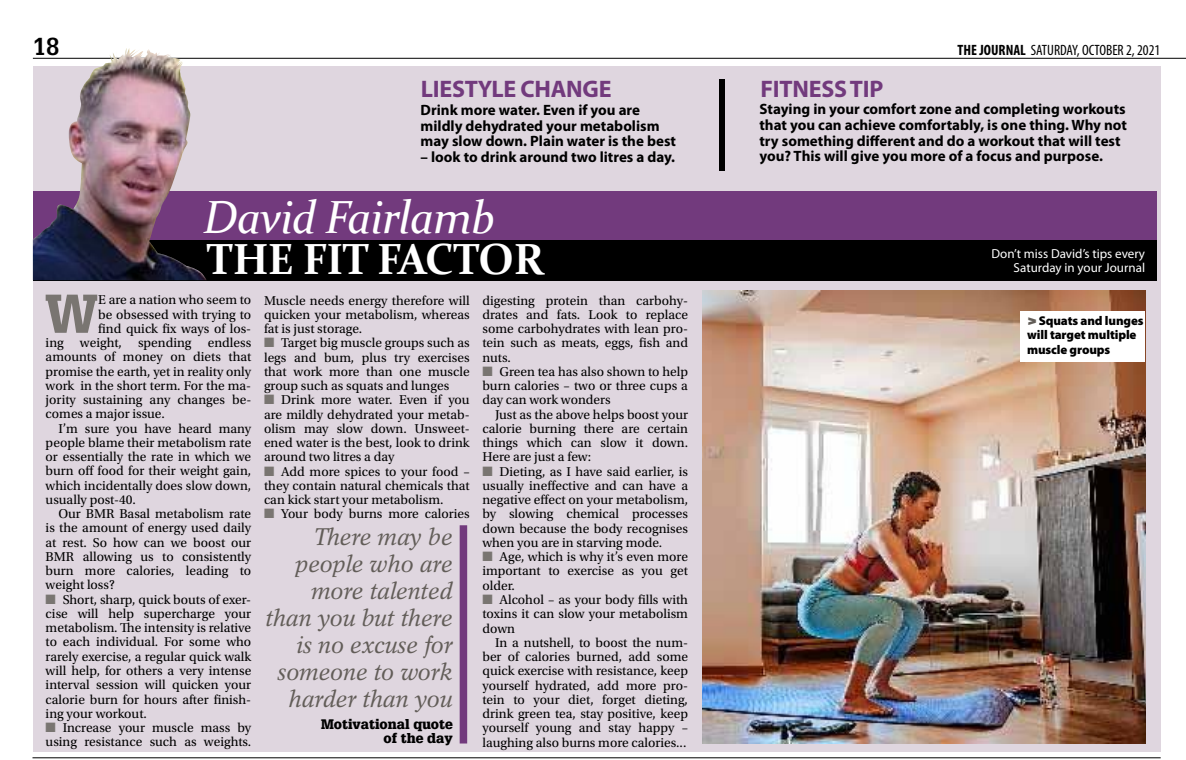
<style>
.page{position:relative;width:1186px;height:760px;background:#fff}
.page>*{position:absolute;margin:0;border:0;box-sizing:border-box;transform-origin:0 0}
.t1{font:900 53.25px "Glypha LT Std";color:#797571}
.t2{font:italic 46.5px "Constantia";letter-spacing:-.02em;color:#fff}
.t3{font:700 43.5px "Constantia";letter-spacing:-.02em;color:#fff}
.t4{font:italic 24px/26.8px "Rotation LT Std";letter-spacing:-.02em;color:#625d58;text-align:right}
.t5{font:700 24px "Myriad Pro";letter-spacing:-.01em;color:#723a7d}
.t6{font:700 15px/15.8px "Myriad Pro";color:#000}
.t7{font:condensed 15px "Myriad Pro";color:#000}
.t8{font:13.5px/14.2px "Utopia Std";color:#000;text-align:justify}
.t9{font:900 13.5px/14.2px "Glypha LT Std";color:#000;text-align:right}
.t10{font:13.05px/14.2px "Myriad Pro";color:#fff;text-align:right}
.t11{font:900 12.75px/14.2px "Myriad Pro";letter-spacing:-.01em;color:#000}
.s1{color:#797571}
.s2{font-weight:700}
.s3{font-family:"Futura Std";font-weight:800;color:#625d58}
</style>
<div class="page">
<hr style="left:33px;top:58px;width:1152px;height:1px;background:#000">
<div style="left:33px;top:67px;width:1127px;height:685px;background:#dfd6df"></div>
<div style="left:33px;top:192px;width:1124px;height:48px;background:#723a7d"></div>
<div style="left:33px;top:240px;width:1124px;height:41px;background:#000"></div>
<div style="left:719px;top:79px;width:5px;height:92px;background:#000"></div>
<img style="left:702px;top:290px;width:442px;height:453px">
<img style="left:33px;top:48px;width:173px;height:232px">
<div style="left:459px;top:525px;width:8px;height:218px;background:#723a7d"></div>
<div style="left:1020px;top:311px;width:124px;height:50px;background:#fff"></div>
<hr style="left:32px;top:757px;width:1128px;height:1px;background:#000">
<h3 class="t5" style="left:421px;top:74px;width:192px">LIESTYLE CHANGE</h3>
<p class="t6" style="left:420px;top:101px;width:257px">Drink more water. Even if you are mildly dehydrated your metabolism may slow down. Plain water is the best</p>
<p class="t6" style="left:420px;top:149px;width:256px">– look to drink around two litres a day.</p>
<h2 class="t2" style="left:203px;top:185px;width:293px">David Fairlamb</h2>
<h3 class="t3" style="left:206px;top:229px;width:339px">THE FIT FACTOR</h3>
<h1 class="t1" style="left:45px;top:282px;width:55px">W</h1>
<p class="t8" style="left:98px;top:293px;width:154px">e are a nation who seem to</p>
<p class="t8" style="left:98px;top:307px;width:155px">be obsessed with trying to</p>
<p class="t8" style="left:98px;top:322px;width:155px">find quick fix ways of los-</p>
<p class="t8" style="left:46px;top:336px;width:207px">ing weight, spending endless</p>
<p class="t8" style="left:46px;top:350px;width:207px">amounts of money on diets that</p>
<p class="t8" style="left:46px;top:364px;width:207px">promise the earth, yet in reality only</p>
<p class="t8" style="left:46px;top:379px;width:207px">work in the short term. For the ma-</p>
<p class="t8" style="left:46px;top:393px;width:207px">jority sustaining any changes be-</p>
<p class="t8" style="left:46px;top:407px;width:121px">comes a major issue.</p>
<p class="t8" style="left:58px;top:421px;width:194px">I’m sure you have heard many</p>
<p class="t8" style="left:46px;top:436px;width:207px">people blame their metabolism rate</p>
<p class="t8" style="left:46px;top:450px;width:207px">or essentially the rate in which we</p>
<p class="t8" style="left:46px;top:464px;width:207px">burn off food for their weight gain,</p>
<p class="t8" style="left:46px;top:478px;width:207px">which incidentally does slow down,</p>
<p class="t8" style="left:46px;top:493px;width:92px">usually post-40.</p>
<p class="t8" style="left:58px;top:507px;width:194px">Our BMR Basal metabolism rate</p>
<p class="t8" style="left:46px;top:521px;width:207px">is the amount of energy used daily</p>
<p class="t8" style="left:46px;top:535px;width:207px">at rest. So how can we boost our</p>
<p class="t8" style="left:46px;top:550px;width:207px">BMR allowing us to consistently</p>
<p class="t8" style="left:46px;top:564px;width:207px">burn more calories, leading to</p>
<p class="t8" style="left:46px;top:578px;width:71px">weight loss?</p>
<p class="t8" style="left:46px;top:592px;width:207px"><span class="s1">■</span> Short, sharp, quick bouts of exer&shy;cise will help supercharge your metabolism. The intensity is relative to each individual. For some who rarely exercise, a regular quick walk will help, for others a very intense interval session will quicken your calorie burn for hours after finish&shy;ing your workout.</p>
<p class="t8" style="left:46px;top:721px;width:207px"><span class="s1">■</span> Increase your muscle mass by using resistance such as weights.</p>
<p class="t8" style="left:264px;top:293px;width:207px">Muscle needs energy therefore will quicken your metabolism, whereas fat is just storage.</p>
<p class="t8" style="left:264px;top:336px;width:207px"><span class="s1">■</span> Target big muscle groups such as legs and bum, plus try exercises that work more than one muscle group such as squats and lunges</p>
<p class="t8" style="left:264px;top:393px;width:207px"><span class="s1">■</span> Drink more water. even if you are mildly dehydrated your metab&shy;olism may slow down. Unsweet&shy;ened water is the best, look to drink around two litres a day</p>
<p class="t8" style="left:264px;top:464px;width:207px"><span class="s1">■</span> Add more spices to your food – they contain natural chemicals that can kick start your metabolism.</p>
<p class="t8" style="left:264px;top:507px;width:207px"><span class="s1">■</span> Your body burns more calories</p>
<h3 class="t4" style="left:265px;top:524px;width:189px">There may be people who are more talented than you but there is no excuse for someone to work harder than you</h3>
<p class="t9" style="left:321px;top:717px;width:133px">Motivational quote of the day</p>
<p class="t8" style="left:482px;top:293px;width:207px">digesting protein than carbohy&shy;drates and fats. Look to replace some carbohydrates with lean pro&shy;tein such as meats, eggs, fish and nuts.</p>
<p class="t8" style="left:482px;top:365px;width:207px"><span class="s1">■</span> Green tea has also shown to help burn calories – two or three cups a day can work wonders</p>
<p class="t8" style="left:482px;top:407px;width:207px;text-indent:13px">Just as the above helps boost your calorie burning there are certain things which can slow it down.<br>Here are just a few:</p>
<p class="t8" style="left:482px;top:464px;width:207px"><span class="s1">■</span> Dieting, as I have said earlier, is usually ineffective and can have a negative effect on your metabolism, by slowing chemical processes down because the body recognises when you are in starving mode.</p>
<p class="t8" style="left:482px;top:550px;width:207px"><span class="s1">■</span> Age, which is why it’s even more important to exercise as you get older.</p>
<p class="t8" style="left:482px;top:593px;width:207px"><span class="s1">■</span> Alcohol – as your body fills with toxins it can slow your metabolism down</p>
<p class="t8" style="left:482px;top:635px;width:207px;text-indent:13px">In a nutshell, to boost the num&shy;ber of calories burned, add some quick exercise with resistance, keep yourself hydrated, add more pro&shy;tein to your diet, forget dieting, drink green tea, stay positive, keep yourself young and stay happy – laughing also burns more calories...</p>
<p class="t7" style="left:957px;top:41px;width:204px"><span class="s2">THE JOURNAL</span> SATURDAY, OCTOBER 2, 2021</p>
<h3 class="t5" style="left:760px;top:74px;width:124px">FITNESS TIP</h3>
<p class="t6" style="left:759px;top:101px;width:369px">Staying in your comfort zone and completing workouts that you can achieve comfortably, is one thing. Why not try something different and do a workout that will test you? This will give you more of a focus and purpose.</p>
<p class="t10" style="left:991px;top:246px;width:155px">Don’t miss David’s tips every<br>Saturday in your Journal</p>
<p class="t11" style="left:1027px;top:314px;width:118px"><span class="s3">&gt;</span>Squats and lunges will target multiple muscle groups</p>
</div>
